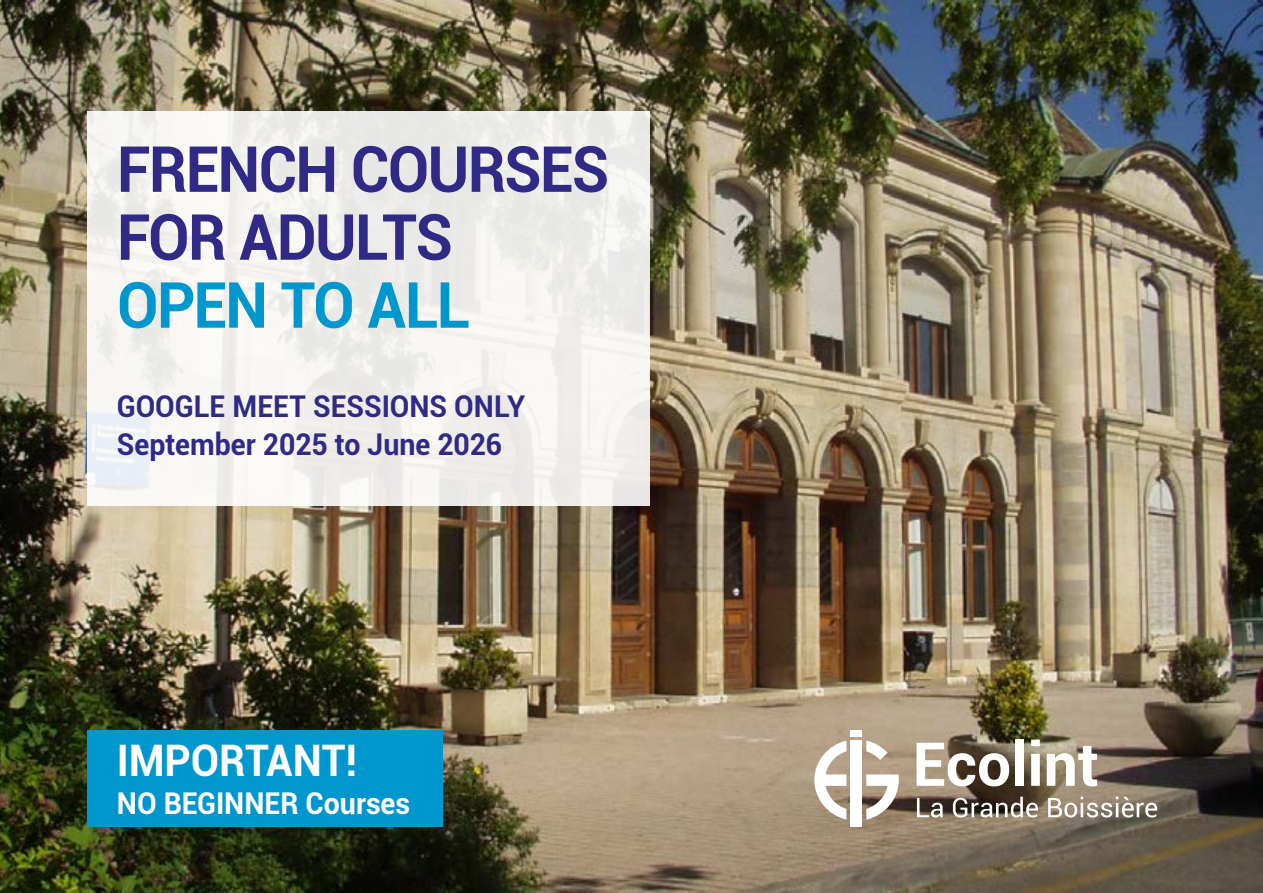
<style>
.page{position:relative;width:1263px;height:893px;background:#fff}
.page>*{position:absolute;margin:0;border:0;box-sizing:border-box;transform-origin:0 0}
.t1{font:700 63.75px/67.9px "Roboto";letter-spacing:-.03em;color:#2f2a85;scale:.95 1}
.t2{font:700 63.75px "Roboto";letter-spacing:-.03em;color:#0097ce;scale:.95 1}
.t3{font:700 43.5px "Roboto";color:#fff;scale:.95 1}
.t4{font:700 30px/37.5px "Roboto";color:#2f2a85;scale:.95 1}
.t5{font:700 30px "Roboto";color:#fff;scale:.95 1}
</style>
<div class="page">
<img style="left:0;top:0;width:1263px;height:893px">
<div style="left:87px;top:111px;width:562px;height:395px;background:#f1f0ed"></div>
<div style="left:87px;top:731px;width:356px;height:96px;background:#0097ce"></div>
<svg style="left:916px;top:743px;width:93px;height:43px"></svg>
<div style="left:1015px;top:740px;width:9px;height:46px;background:#fff"></div>
<svg style="left:1031px;top:740px;width:9px;height:46px"></svg>
<svg style="left:1047px;top:746px;width:50px;height:40px"></svg>
<svg style="left:917px;top:798px;width:26px;height:19px"></svg>
<svg style="left:953px;top:797px;width:85px;height:20px"></svg>
<svg style="left:1048px;top:797px;width:109px;height:20px"></svg>
<svg style="left:814px;top:741px;width:32px;height:79px"></svg>
<svg style="left:866px;top:741px;width:22px;height:19px"></svg>
<svg style="left:866px;top:774px;width:33px;height:46px"></svg>
<div style="left:850px;top:730px;width:12px;height:7px;background:#fff"></div>
<div style="left:850px;top:740px;width:12px;height:86px;background:#fff"></div>
<hr style="left:1262px;top:0;width:1px;height:111px;background:#2f2a85">
<h1 class="t1" style="left:117px;top:133px;width:520px">FRENCH COURSES<br>FOR ADULTS</h1>
<h1 class="t2" style="left:117px;top:260px;width:373px">OPEN TO ALL</h1>
<p class="t4" style="left:117px;top:387px;width:431px">GOOGLE MEET SESSIONS ONLY<br>September 2025 to June 2026</p>
<h2 class="t3" style="left:117px;top:730px;width:254px">IMPORTANT!</h2>
<p class="t5" style="left:117px;top:782px;width:310px">NO BEGINNER Courses</p>
</div>
